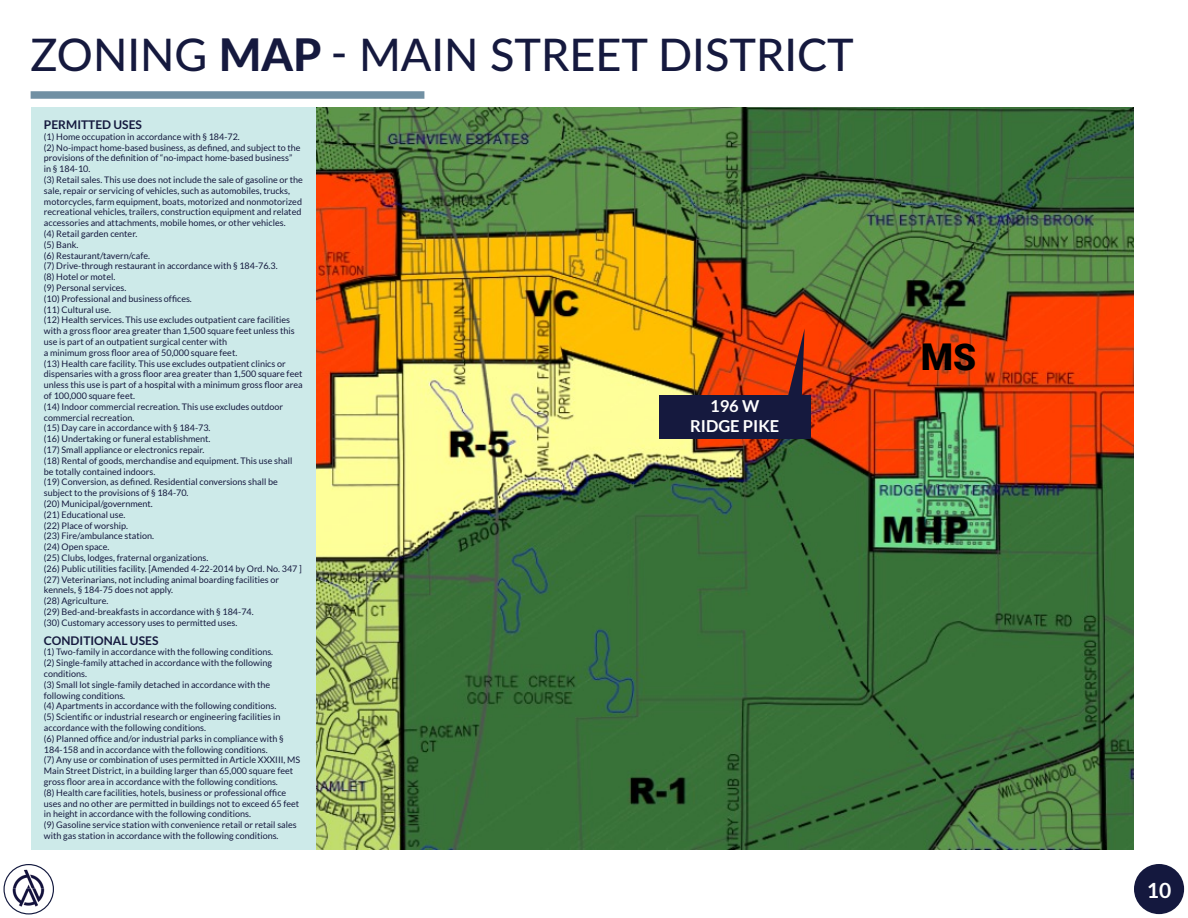
<style>
.page{position:relative;width:1188px;height:918px;background:#fff}
.page>*{position:absolute;margin:0;border:0;box-sizing:border-box;transform-origin:0 0}
.t1{font:500 45px "Lato";color:#15193e}
.t2{font:900 36.9px "Roboto";color:#000}
.t3{font:700 21px "Lato";color:#fff}
.t4{font:700 16.5px/19.8px "Lato";color:#fff;text-align:center}
.t5{font:700 12px "Lato";color:#15193e}
.t6{font:9px/10.8px "Lato";color:#15193e}
.s1{font-weight:800}
</style>
<div class="page">
<div style="left:1134px;top:864px;width:50px;height:50px;background:#14183e;border-radius:50%"></div>
<svg style="left:3px;top:864px;width:51px;height:51px"></svg>
<img style="left:9px;top:869px;width:39px;height:40px">
<img style="left:316px;top:108px;width:818px;height:742px">
<div style="left:32px;top:108px;width:284px;height:742px;background:#cdeae9"></div>
<div style="left:31px;top:91px;width:393px;height:8px;background:#7190a3"></div>
<svg style="left:788px;top:329px;width:17px;height:67px"></svg>
<div style="left:659px;top:396px;width:152px;height:43px;background:#15193e"></div>
<h1 class="t1" style="left:31px;top:23px;width:825px">ZONING <span class="s1">MAP</span> - MAIN STREET DISTRICT</h1>
<h3 class="t5" style="left:44px;top:118px;width:100px">PERMITTED USES</h3>
<p class="t6" style="left:44px;top:131px;width:260px">(1) Home occupation in accordance with § 184-72.<br>(2) No-impact home-based business, as defined, and subject to the provisions of the definition of “no-impact home-based business”<br>in § 184-10.<br>(3) Retail sales. This use does not include the sale of gasoline or the sale, repair or servicing of vehicles, such as automobiles, trucks, motorcycles, farm equipment, boats, motorized and nonmotorized recreational vehicles, trailers, construction equipment and related accessories and attachments, mobile homes, or other vehicles.<br>(4) Retail garden center.<br>(5) Bank.<br>(6) Restaurant/tavern/cafe.<br>(7) Drive-through restaurant in accordance with § 184-76.3.<br>(8) Hotel or motel.<br>(9) Personal services.<br>(10) Professional and business offices.<br>(11) Cultural use.<br>(12) Health services. This use excludes outpatient care facilities with a gross floor area greater than 1,500 square feet unless this use is part of an outpatient surgical center with<br>a minimum gross floor area of 50,000 square feet.<br>(13) Health care facility. This use excludes outpatient clinics or dispensaries with a gross floor area greater than 1,500 square feet unless this use is part of a hospital with a minimum gross floor area of 100,000 square feet.<br>(14) Indoor commercial recreation. This use excludes outdoor commercial recreation.<br>(15) Day care in accordance with § 184-73.<br>(16) Undertaking or funeral establishment.<br>(17) Small appliance or electronics repair.<br>(18) Rental of goods, merchandise and equipment. This use shall be totally contained indoors.<br>(19) Conversion, as defined. Residential conversions shall be subject to the provisions of § 184-70.<br>(20) Municipal/government.<br>(21) Educational use.<br>(22) Place of worship.<br>(23) Fire/ambulance station.<br>(24) Open space.<br>(25) Clubs, lodges, fraternal organizations.<br>(26) Public utilities facility. [Amended 4-22-2014 by Ord. No. 347 ] (27) Veterinarians, not including animal boarding facilities or kennels, § 184-75 does not apply.<br>(28) Agriculture.<br>(29) Bed-and-breakfasts in accordance with § 184-74.<br>(30) Customary accessory uses to permitted uses.</p>
<h3 class="t5" style="left:44px;top:633px;width:116px">CONDITIONAL USES</h3>
<p class="t6" style="left:44px;top:647px;width:258px">(1) Two-family in accordance with the following conditions.<br>(2) Single-family attached in accordance with the following conditions.<br>(3) Small lot single-family detached in accordance with the following conditions.<br>(4) Apartments in accordance with the following conditions.<br>(5) Scientific or industrial research or engineering facilities in accordance with the following conditions.<br>(6) Planned office and/or industrial parks in compliance with § 184-158 and in accordance with the following conditions.<br>(7) Any use or combination of uses permitted in Article XXXIII, MS Main Street District, in a building larger than 65,000 square feet gross floor area in accordance with the following conditions.<br>(8) Health care facilities, hotels, business or professional office uses and no other are permitted in buildings not to exceed 65 feet in height in accordance with the following conditions.<br>(9) Gasoline service station with convenience retail or retail sales with gas station in accordance with the following conditions.</p>
<h3 class="t4" style="left:690px;top:396px;width:91px">196 W<br>RIDGE PIKE</h3>
<h2 class="t2" style="left:921px;top:331px;width:57px">MS</h2>
<h3 class="t3" style="left:1147px;top:878px;width:26px">10</h3>
</div>
